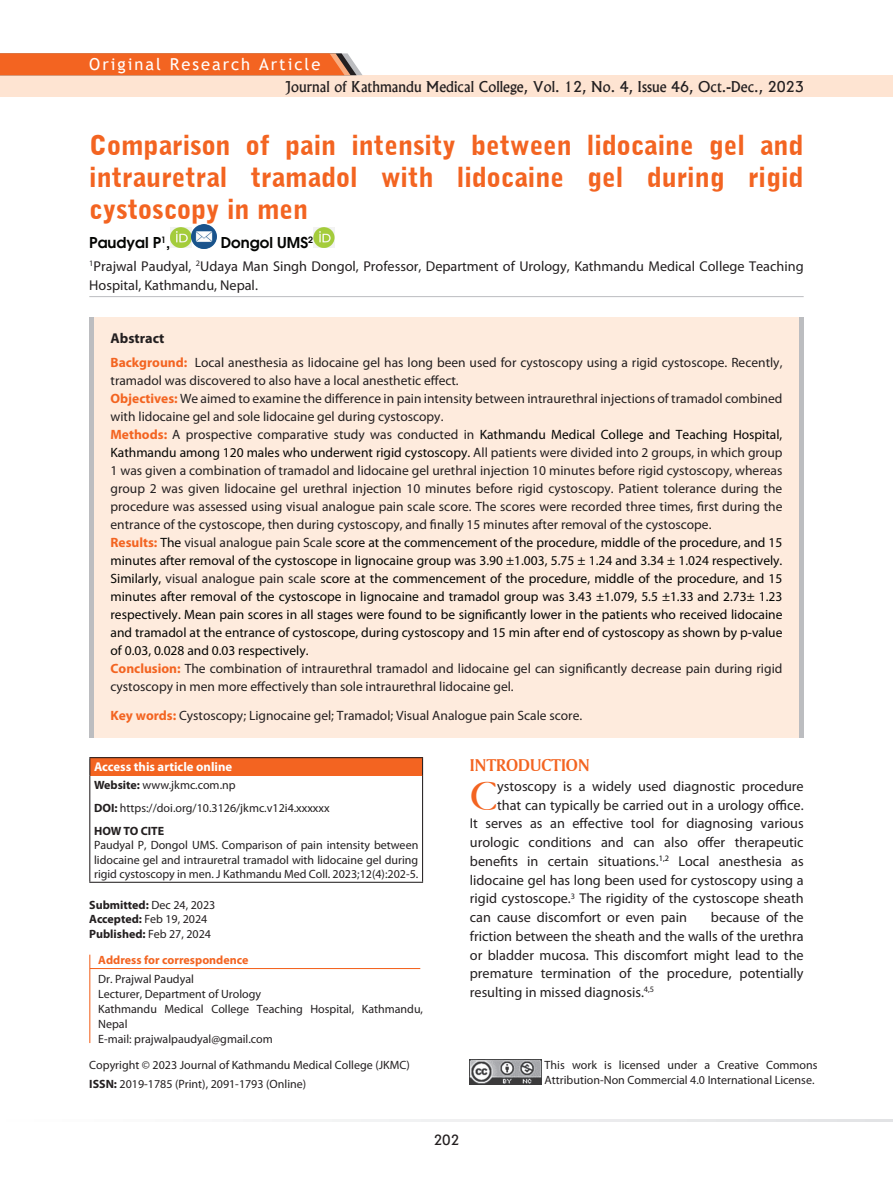
<style>
.page{position:relative;width:893px;height:1191px;background:#fff}
.page>*{position:absolute;margin:0;border:0;box-sizing:border-box;transform-origin:0 0}
.t1{font:45.15px "American Garamond BT";color:#f36421}
.t2{font:900 27px/32.4px "Bell Gothic BT";color:#f36421;text-align:justify}
.t3{font:18px "Amerigo BT Bold A";color:#f36421}
.t4{font:16.5px "Trebuchet MS";letter-spacing:.12em;color:#fff}
.t5{font:600 15px "Avant Garde";color:#040503}
.t6{font:14.25px/18.8px "Myriad Pro";color:#231f20}
.t7{font:14.25px "Alaska";color:#231f20}
.t8{font:700 14.25px "Myriad Pro";color:#231f20}
.t9{font:13.5px/18px "Myriad Pro";color:#231f20}
.t10{font:13.5px "Alaska";color:#231f20}
.t11{font:700 12.75px "Myriad Pro";color:#fff}
.t12{font:12px/15px "Myriad Pro";color:#231f20}
.t13{font:700 12px "Myriad Pro";color:#f36421}
.s1{font-weight:700;color:#f36421}
.s2{color:#040503}
.s3{font-weight:700}
</style>
<div class="page">
<div style="left:0;top:75px;width:892px;height:22px;background:#fee4d2"></div>
<svg style="left:0;top:53px;width:362px;height:22px;background:#ee692b"></svg>
<svg style="left:300px;top:1119px;width:593px;height:2px"></svg>
<div style="left:89px;top:317px;width:715px;height:420px;background:#feebdd"></div>
<div style="left:89px;top:317px;width:5px;height:420px;background:#bcbdc0"></div>
<div style="left:799px;top:317px;width:5px;height:420px;background:#bcbdc0"></div>
<hr style="left:89px;top:954px;width:1px;height:89px;background:#f36421">
<hr style="left:90px;top:968px;width:330px;height:1px;background:#f36421">
<hr style="left:89px;top:296px;width:715px;height:1px;background:#bcbdc0">
<img style="left:170px;top:227px;width:22px;height:21px">
<img style="left:192px;top:225px;width:25px;height:23px">
<img style="left:313px;top:227px;width:22px;height:21px">
<div style="left:90px;top:757px;width:333px;height:18px;background:#f36421"></div>
<hr style="left:89px;top:757px;width:334px;height:1px;background:#231f20">
<svg style="left:89px;top:758px;width:1px;height:17px"></svg>
<svg style="left:422px;top:758px;width:1px;height:17px"></svg>
<hr style="left:89px;top:775px;width:1px;height:106px;background:#231f20">
<hr style="left:422px;top:775px;width:1px;height:106px;background:#231f20">
<hr style="left:89px;top:881px;width:334px;height:1px;background:#231f20">
<img style="left:470px;top:1059px;width:72px;height:25px">
<p class="t4" style="left:89px;top:54px;width:233px">Original Research Article</p>
<p class="t7" style="left:285px;top:77px;width:520px">Journal of Kathmandu Medical College, Vol. 12, No. 4, Issue 46, Oct.-Dec., 2023</p>
<h2 class="t2" style="left:89px;top:128px;width:716px">Comparison of pain intensity between lidocaine gel and intrauretral tramadol with lidocaine gel during rigid cystoscopy in men</h2>
<p class="t5" style="left:89px;top:233px;width:83px">Paudyal P<sup>1</sup>,</p>
<p class="t5" style="left:221px;top:233px;width:94px">Dongol UMS<sup>2</sup></p>
<p class="t6" style="left:89px;top:257px;width:716px"><sup>1</sup>Prajwal Paudyal, <sup>2</sup>Udaya Man Singh Dongol, Professor, Department of Urology, Kathmandu Medical College Teaching<br>Hospital, Kathmandu, Nepal.</p>
<p class="t8" style="left:111px;top:328px;width:55px">Abstract</p>
<p class="t9" style="left:111px;top:353px;width:673px"><span class="s1">Background:</span> Local anesthesia as lidocaine gel has long been used for cystoscopy using a rigid cystoscope. Recently, tramadol was discovered to also have a local anesthetic effect.<br><span class="s1">Objectives:</span> We aimed to examine the difference in pain intensity between intraurethral injections of tramadol combined with lidocaine gel and sole lidocaine gel during cystoscopy.<br><span class="s1">Methods:</span> A prospective comparative study was conducted in <span class="s2">Kathmandu Medical College and Teaching Hospital, Kathmandu among 120 males who underwent rigid cystoscopy.</span> All patients were divided into 2 groups, in which group 1 was given a combination of tramadol and lidocaine gel urethral injection 10 minutes before rigid cystoscopy, whereas group 2 was given lidocaine gel urethral injection 10 minutes before rigid cystoscopy. Patient tolerance during the procedure was assessed using visual analogue pain scale score. The scores were recorded three times, first during the entrance of the cystoscope, then during cystoscopy, and finally 15 minutes after removal of the cystoscope.<br><span class="s1">Results:</span> <span class="s2">The</span> visual analogue pain Scale <span class="s2">score at the commencement of the procedure, middle of the procedure, and 15 minutes after removal of the cystoscope in lignocaine group was 3.90 ±1.003, 5.75 ± 1.24 and 3.34 ± 1.024 respectively.<br>Similarly,</span> visual analogue pain scale <span class="s2">score at the commencement of the procedure, middle of the procedure, and 15 minutes after removal of the cystoscope in lignocaine and tramadol group was 3.43 ±1.079, 5.5 ±1.33 and 2.73± 1.23 respectively. Mean pain scores in all stages were found to be significantly lower in the patients who received lidocaine and tramadol at the entrance of cystoscope, during cystoscopy and 15 min after end of cystoscopy as shown by p-value of 0.03, 0.028 and 0.03 respectively.<br></span><span class="s1">Conclusion:</span> The combination of intraurethral tramadol and lidocaine gel can significantly decrease pain during rigid cystoscopy in men more effectively than sole intraurethral lidocaine gel.</p>
<p class="t9" style="left:111px;top:706px;width:473px"><span class="s1">Key words:</span> Cystoscopy; Lignocaine gel; Tramadol; Visual Analogue pain Scale score.</p>
<p class="t11" style="left:94px;top:759px;width:140px">Access this article online</p>
<p class="t12" style="left:94px;top:773px;width:237px;line-height:23px"><span class="s3">Website:</span> www.jkmc.com.np<br><span class="s3">DOI:</span> https://doi.org/10.3126/jkmc.v12i4.xxxxxx<br><span class="s3">HOW TO CITE</span></p>
<p class="t12" style="left:94px;top:837px;width:326px;line-height:14.4px;text-align:justify">Paudyal P, Dongol UMS. Comparison of pain intensity between lidocaine gel and intrauretral tramadol with lidocaine gel during rigid cystoscopy in men. J Kathmandu Med Coll. 2023;12(4):202-5.</p>
<h3 class="t3" style="left:470px;top:753px;width:121px">INTRODUCTION</h3>
<h1 class="t1" style="left:470px;top:769px;width:29px">C</h1>
<p class="t6" style="left:497px;top:776px;width:308px">ystoscopy is a widely used diagnostic procedure</p>
<p class="t6" style="left:497px;top:795px;width:308px">that can typically be carried out in a urology office.</p>
<p class="t6" style="left:470px;top:814px;width:335px">It serves as an effective tool for diagnosing various</p>
<p class="t6" style="left:470px;top:832px;width:335px">urologic conditions and can also offer therapeutic</p>
<p class="t6" style="left:470px;top:851px;width:335px">benefits in certain situations.<sup>1,2</sup> Local anesthesia as</p>
<p class="t6" style="left:470px;top:870px;width:335px">lidocaine gel has long been used for cystoscopy using a</p>
<p class="t6" style="left:470px;top:889px;width:335px">rigid cystoscope.<sup>3</sup> The rigidity of the cystoscope sheath</p>
<p class="t6" style="left:470px;top:907px;width:219px">can cause discomfort or even pain</p>
<p class="t12" style="left:89px;top:897px;width:128px;line-height:14.4px"><span class="s3">Submitted:</span> Dec 24, 2023<br><span class="s3">Accepted:</span> Feb 19, 2024<br><span class="s3">Published:</span> Feb 27, 2024</p>
<p class="t13" style="left:98px;top:951px;width:152px">Address for correspondence</p>
<p class="t12" style="left:98px;top:971px;width:326px">Dr. Prajwal Paudyal<br>Lecturer, Department of Urology<br>Kathmandu Medical College Teaching Hospital, Kathmandu,<br>Nepal<br>E-mail: prajwalpaudyal@gmail.com</p>
<p class="t6" style="left:470px;top:907px;width:335px;text-align:justify;text-indent:241px">because of the friction between the sheath and the walls of the urethra or bladder mucosa. This discomfort might lead to the premature termination of the procedure, potentially resulting in missed diagnosis.<sup>4,5</sup></p>
<p class="t12" style="left:89px;top:1055px;width:322px;line-height:19.2px">Copyright © 2023 Journal of Kathmandu Medical College (JKMC)<br><span class="s3">ISSN:</span> 2019-1785 (Print), 2091-1793 (Online)</p>
<p class="t12" style="left:545px;top:1057px;width:274px">This work is licensed under a Creative Commons<br>Attribution-Non Commercial 4.0 International License.</p>
<p class="t10" style="left:434px;top:1131px;width:27px">202</p>
</div>
